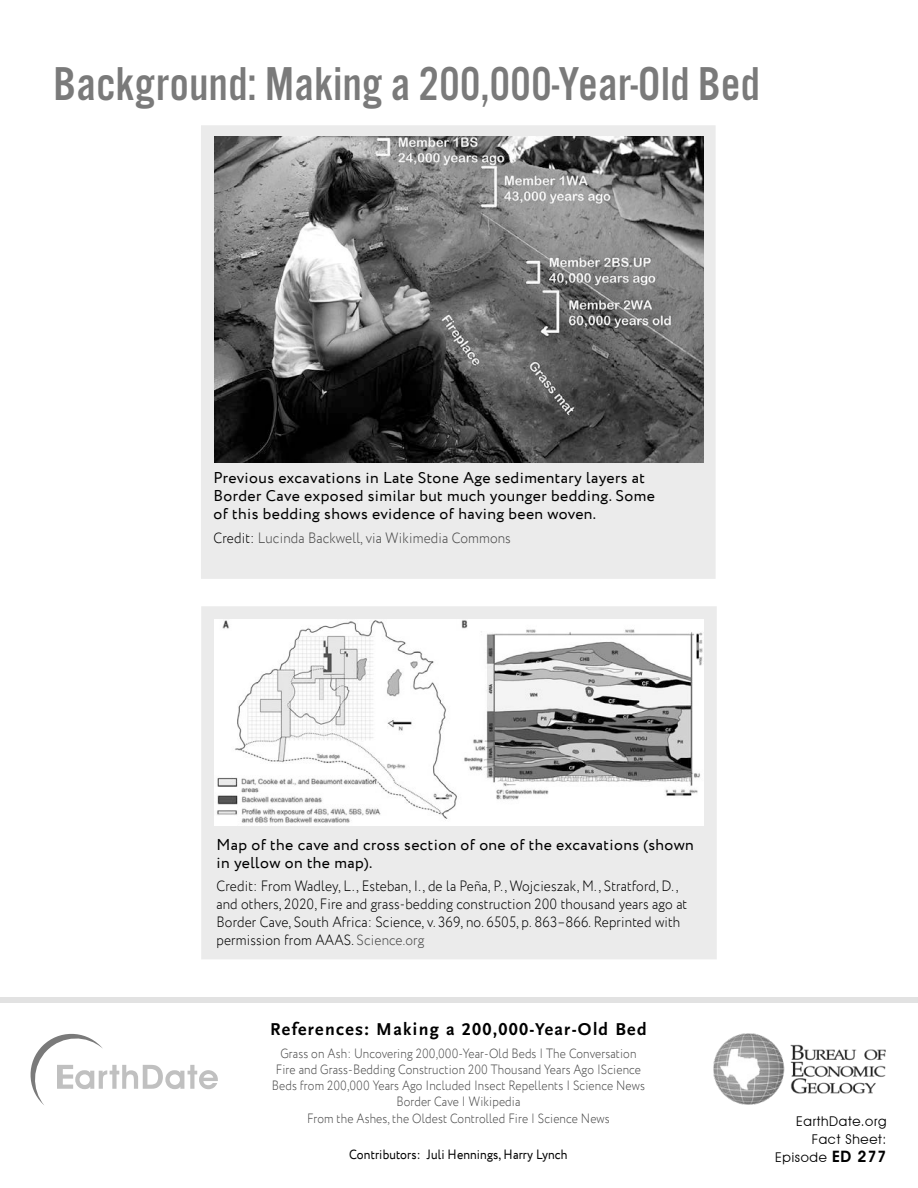
<style>
.page{position:relative;width:918px;height:1188px;background:#fff}
.page>*{position:absolute;margin:0;border:0;box-sizing:border-box;transform-origin:0 0}
.t1{font:49.35px "Alternate Got No 3 D";letter-spacing:.01em;color:#7a7a7a}
.t2{font:700 18px "Scala Sans Pro";letter-spacing:.075em;color:#000}
.t3{font:15.75px/18px "Circe";letter-spacing:.025em;color:#000}
.t4{font:300 15px/18px "Circe";letter-spacing:.01em;color:#000;scale:.9 1}
.t5{font:300 15px "Circe";letter-spacing:.01em;color:#474747;scale:.9 1}
.t6{font:300 13.5px/16.2px "Circe";letter-spacing:.01em;color:#4b4b4b;text-align:center;scale:.87 1}
.t7{font:13.5px "Circe";letter-spacing:.01em;color:#000;scale:.9 1}
.t8{font:13.5px/18px "Avant Garde IT Cby BT";letter-spacing:.05em;color:#000;text-align:right}
.s1{color:#000}
.s2{color:#474747}
.s3{font-weight:600;font-size:15.75px}
</style>
<div class="page">
<img style="left:713px;top:1034px;width:173px;height:71px">
<svg style="left:30px;top:1033px;width:188px;height:72px"></svg>
<div style="left:0;top:998px;width:918px;height:5px;background:#e2e2e2"></div>
<div style="left:201px;top:606px;width:516px;height:353px;background:#ebebeb"></div>
<img style="left:214px;top:620px;width:489px;height:205px">
<div style="left:201px;top:125px;width:515px;height:454px;background:#ebebeb"></div>
<img style="left:214px;top:136px;width:489px;height:326px">
<h1 class="t1" style="left:53px;top:58px;width:708px">Background: Making a 200,000-Year-Old Bed</h1>
<p class="t3" style="left:213px;top:469px;width:443px">Previous excavations in Late Stone Age sedimentary layers at<br>Border Cave exposed similar but much younger bedding. Some of this bedding shows evidence of having been woven.</p>
<p class="t5" style="left:213px;top:528px;width:332px"><span class="s1">Credit:</span> Lucinda Backwell, via Wikimedia Commons</p>
<p class="t3" style="left:216px;top:836px;width:479px">Map of the cave and cross section of one of the excavations (shown in yellow on the map).</p>
<p class="t4" style="left:216px;top:878px;width:525px">Credit: From Wadley, L. , Esteban, I. , de la Peña, P. , Wojcieszak, M. , Stratford, D. , and others, 2020, Fire and grass-bedding construction 200 thousand years ago at Border Cave, South Africa: Science, v. 369, no. 6505, p. 863–866. Reprinted with permission from AAAS. <span class="s2">Science.org</span></p>
<h2 class="t2" style="left:270px;top:1019px;width:378px">References: Making a 200,000-Year-Old Bed</h2>
<p class="t6" style="left:272px;top:1046px;width:430px">Grass on Ash: Uncovering 200,000-Year-Old Beds | The Conversation Fire and Grass-Bedding Construction 200 Thousand Years Ago |Science Beds from 200,000 Years Ago Included Insect Repellents | Science News Border Cave | Wikipedia<br>From the Ashes, the Oldest Controlled Fire | Science News</p>
<p class="t7" style="left:349px;top:1145px;width:244px">Contributors: Juli Hennings, Harry Lynch</p>
<p class="t8" style="left:775px;top:1113px;width:113px">EarthDate.org<br>Fact Sheet:<br>Episode <span class="s3">ED 277</span></p>
</div>
